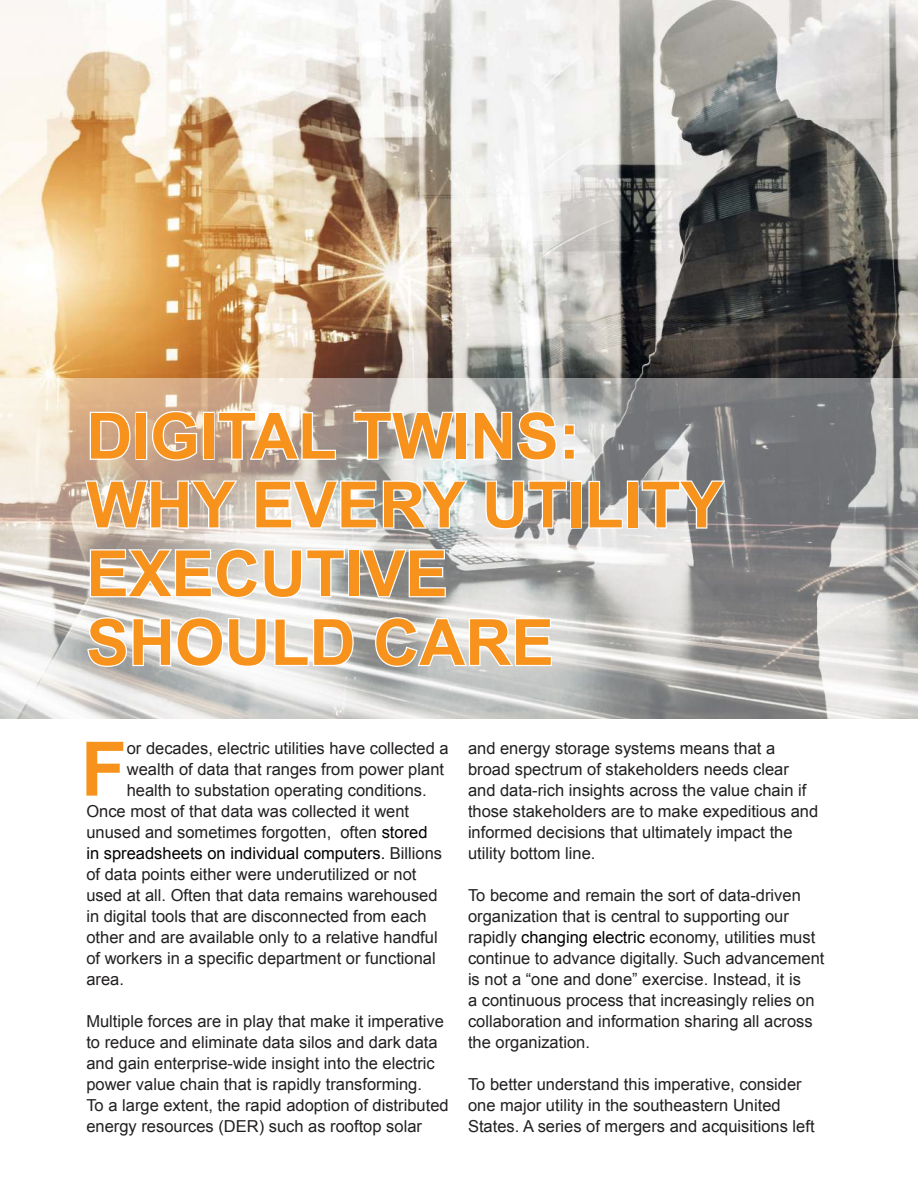
<style>
.page{position:relative;width:918px;height:1188px;background:#fff}
.page>*{position:absolute;margin:0;border:0;box-sizing:border-box;transform-origin:0 0}
.t1{font:700 75.15px "Arial";color:#f7931d}
.t2{font:700 63.75px/68.7px "Arial";color:#f7931d}
.t3{font:16.5px/21px "Arial";color:#221f1f}
.t4{font:16.5px "Arial";color:#000}
.s1{color:#000}
.s2{color:#221f1f}
</style>
<div class="page">
<img style="left:0;top:0;width:918px;height:374px">
<img style="left:0;top:374px;width:918px;height:344px">
<svg style="left:89px;top:410px;width:43px;height:51px"></svg>
<div style="left:136px;top:412px;width:11px;height:48px;border:3px solid #fff"></div>
<svg style="left:151px;top:410px;width:47px;height:52px"></svg>
<div style="left:203px;top:412px;width:12px;height:48px;border:3px solid #fff"></div>
<svg style="left:216px;top:410px;width:121px;height:51px"></svg>
<svg style="left:352px;top:410px;width:103px;height:52px"></svg>
<div style="left:455px;top:412px;width:12px;height:48px;border:3px solid #fff"></div>
<svg style="left:472px;top:410px;width:104px;height:52px"></svg>
<svg style="left:83px;top:479px;width:157px;height:51px"></svg>
<svg style="left:254px;top:479px;width:216px;height:52px"></svg>
<svg style="left:484px;top:479px;width:84px;height:52px"></svg>
<div style="left:570px;top:480px;width:12px;height:49px;border:3px solid #fff"></div>
<svg style="left:587px;top:480px;width:37px;height:50px"></svg>
<div style="left:627px;top:480px;width:12px;height:49px;border:3px solid #fff"></div>
<svg style="left:640px;top:479px;width:88px;height:51px"></svg>
<svg style="left:89px;top:547px;width:257px;height:53px"></svg>
<div style="left:348px;top:549px;width:12px;height:48px;border:3px solid #fff"></div>
<svg style="left:359px;top:548px;width:88px;height:51px"></svg>
<svg style="left:86px;top:616px;width:269px;height:52px"></svg>
<svg style="left:374px;top:616px;width:179px;height:52px"></svg>
<h2 class="t2" style="left:86px;top:402px;width:638px">DIGITAL TWINS:<br>WHY EVERY UTILITY<br>EXECUTIVE<br>SHOULD CARE</h2>
<h1 class="t1" style="left:81px;top:726px;width:47px">F</h1>
<p class="t3" style="left:127px;top:738px;width:323px">or decades, electric utilities have collected a</p>
<p class="t3" style="left:127px;top:759px;width:319px">wealth of data that ranges from power plant</p>
<p class="t3" style="left:127px;top:780px;width:301px">health to substation operating conditions.</p>
<p class="t3" style="left:86px;top:801px;width:324px">Once most of that data was collected it went</p>
<p class="t3" style="left:86px;top:822px;width:343px">unused and sometimes forgotten, often <span class="s1">stored</span></p>
<p class="t4" style="left:86px;top:846px;width:357px">in spreadsheets on individual computers. <span class="s2">Billions</span></p>
<p class="t3" style="left:86px;top:864px;width:332px">of data points either were underutilized or not</p>
<p class="t3" style="left:86px;top:885px;width:353px">used at all. Often that data remains warehoused</p>
<p class="t3" style="left:86px;top:906px;width:342px">in digital tools that are disconnected from each</p>
<p class="t3" style="left:86px;top:927px;width:353px">other and are available only to a relative handful</p>
<p class="t3" style="left:86px;top:947px;width:351px">of workers in a specific department or functional</p>
<p class="t3" style="left:86px;top:969px;width:39px">area.</p>
<p class="t3" style="left:86px;top:1011px;width:364px">Multiple forces are in play that make it imperative to reduce and eliminate data silos and dark data and gain enterprise-wide insight into the electric power value chain that is rapidly transforming.<br>To a large extent, the rapid adoption of distributed energy resources (DER) such as rooftop solar</p>
<p class="t3" style="left:468px;top:738px;width:352px">and energy storage systems means that a broad spectrum of stakeholders needs clear and data-rich insights across the value chain if those stakeholders are to make expeditious and informed decisions that ultimately impact the utility bottom line.</p>
<p class="t3" style="left:468px;top:885px;width:358px">To become and remain the sort of data-driven organization that is central to supporting our rapidly <span class="s1">changing electric</span> economy, utilities must continue to advance digitally. Such advancement is not a “one and done” exercise. Instead, it is<br>a continuous process that increasingly relies on collaboration and information sharing all across the organization.</p>
<p class="t3" style="left:468px;top:1074px;width:348px">To better understand this imperative, consider one major utility in the southeastern United<br>States. A series of mergers and acquisitions left</p>
</div>
